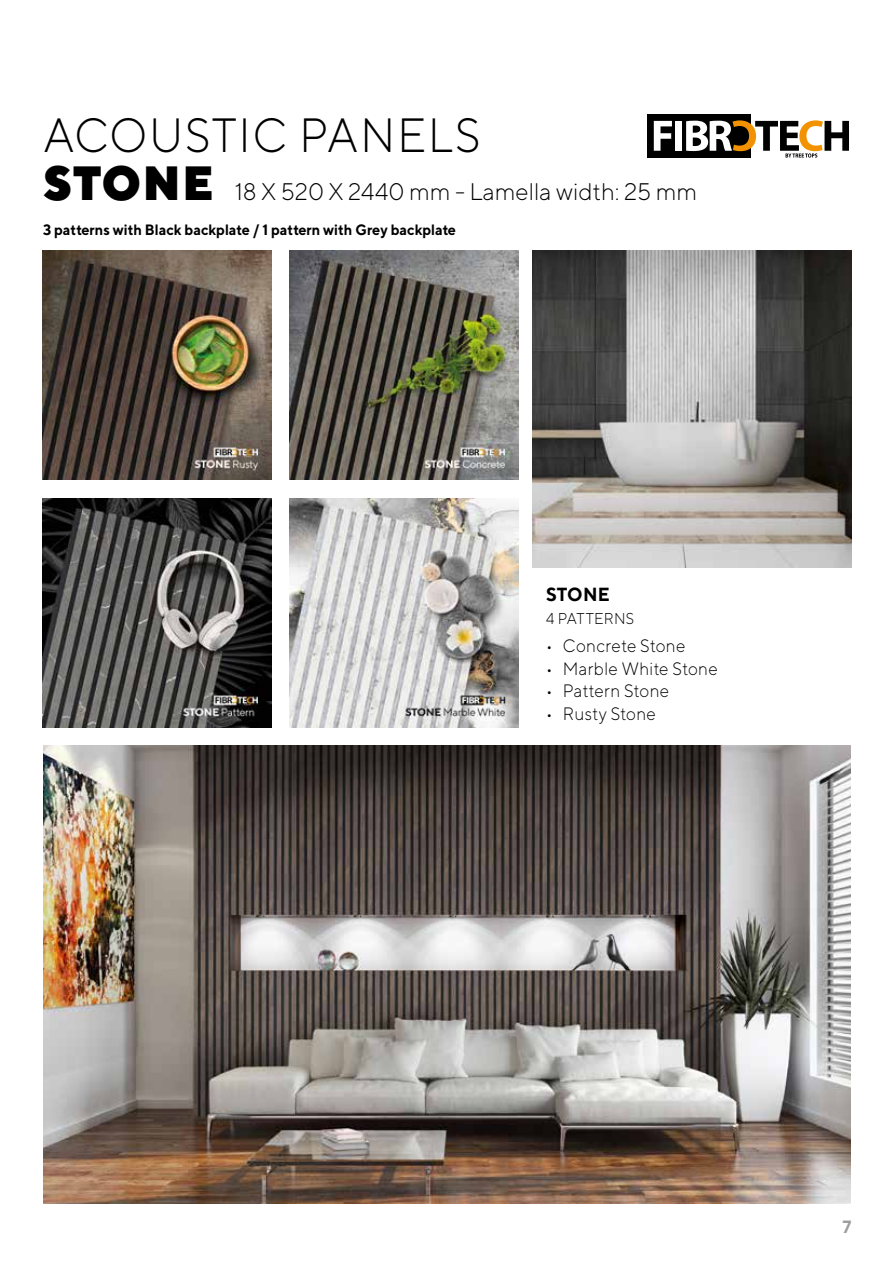
<style>
.page{position:relative;width:893px;height:1263px;background:#fff}
.page>*{position:absolute;margin:0;border:0;box-sizing:border-box;transform-origin:0 0}
.t1{font:300 48px "TT Norms";letter-spacing:.04em;color:#000;scale:.95 1}
.t2{font:300 24px "TT Norms";color:#000}
.t3{font:700 19.05px "TT Norms";letter-spacing:.01em;color:#000;scale:.95 1}
.t4{font:300 18px "TT Norms";letter-spacing:.02em;color:#000;scale:.95 1}
.t5{font:700 17.7px "TT Norms";color:#9d9d9c;scale:.95 1}
.t6{font:300 15.75px "TT Norms";letter-spacing:.02em;color:#000;scale:.95 1}
.t7{font:700 15px "TT Norms";color:#000;scale:.95 1}
.s1{font-weight:900;font-size:48px}
</style>
<div class="page">
<img style="left:43px;top:250px;width:229px;height:229px">
<img style="left:289px;top:250px;width:229px;height:229px">
<img style="left:43px;top:498px;width:229px;height:230px">
<img style="left:289px;top:498px;width:229px;height:230px">
<img style="left:43px;top:746px;width:807px;height:457px">
<div style="left:647px;top:115px;width:104px;height:43px;background:#000"></div>
<svg style="left:654px;top:121px;width:18px;height:30px"></svg>
<div style="left:675px;top:121px;width:7px;height:30px;background:#fff"></div>
<svg style="left:686px;top:120px;width:163px;height:38px"></svg>
<img style="left:533px;top:250px;width:318px;height:318px">
<h1 class="t1" style="left:43px;top:106px;width:462px">ACOUSTIC PANELS</h1>
<h2 class="t2" style="left:43px;top:177px;width:655px"><span class="s1">STONE</span> 18 X 520 X 2440 mm - Lamella width: 25 mm</h2>
<p class="t7" style="left:43px;top:220px;width:436px">3 patterns with Black backplate / 1 pattern with Grey backplate</p>
<p class="t3" style="left:546px;top:582px;width:69px">STONE</p>
<p class="t6" style="left:546px;top:609px;width:94px">4 PATTERNS</p>
<p class="t4" style="left:546px;top:635px;width:148px">• Concrete Stone</p>
<p class="t4" style="left:546px;top:657px;width:182px">• Marble White Stone</p>
<p class="t4" style="left:546px;top:680px;width:131px">• Pattern Stone</p>
<p class="t4" style="left:546px;top:702px;width:117px">• Rusty Stone</p>
<p class="t5" style="left:842px;top:1216px;width:11px">7</p>
</div>
